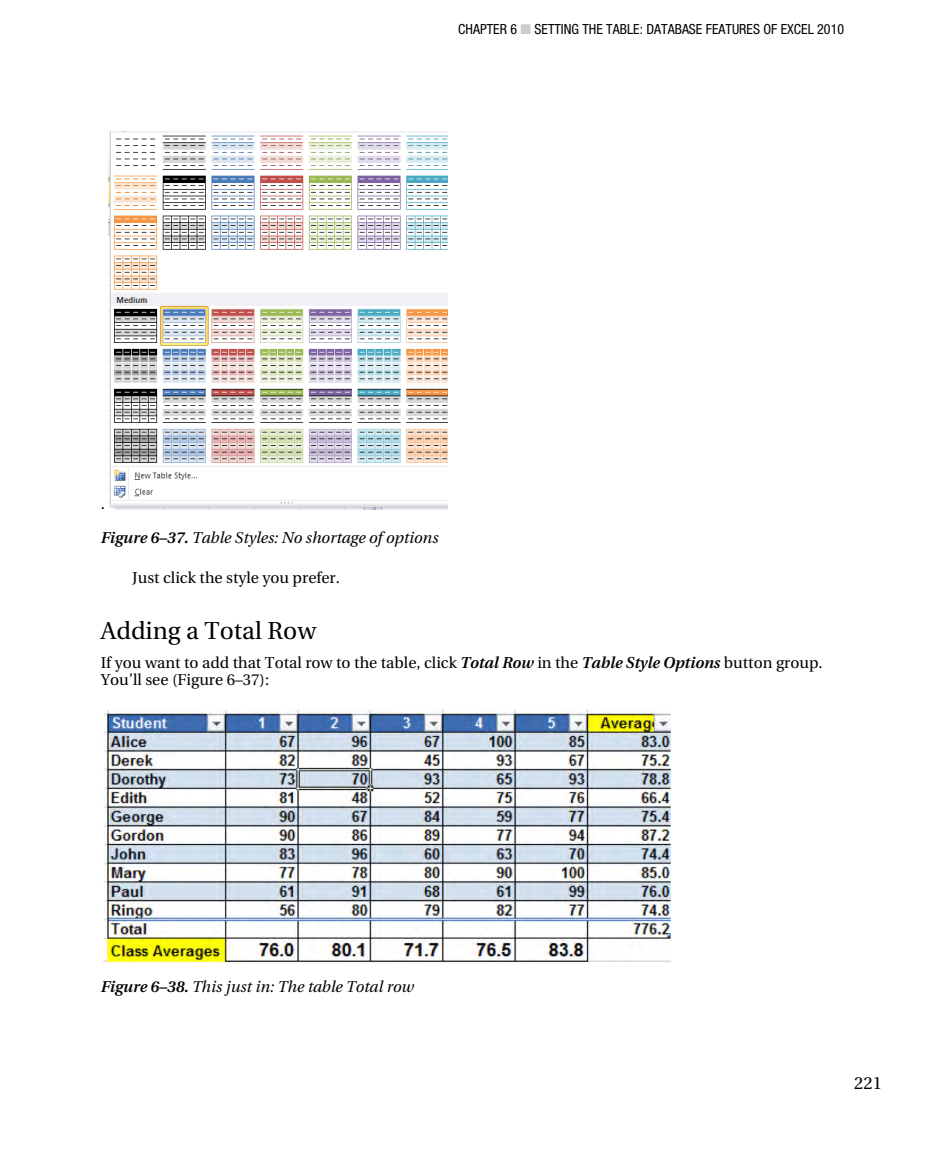
<style>
.page{position:relative;width:945px;height:1166px;background:#fff}
.page>*{position:absolute;margin:0;border:0;box-sizing:border-box;transform-origin:0 0}
.t1{font:24.5px "Utopia";color:#000}
.t2{font:17.5px "Utopia";color:#000}
.t3{font:15.75px/17.2px "Utopia";color:#000}
.t4{font:italic 15.75px/33.6px "Utopia";color:#000}
.t5{font:condensed 14px "Helvetica Neue";color:#000}
.s1{color:#cbcbcb}
.s2{font-family:"Helvetica Neue";font-style:normal}
.s3{font-weight:600}
.s4{font-weight:600;font-style:italic}
</style>
<div class="page">
<img style="left:109px;top:131px;width:339px;height:378px">
<img style="left:103px;top:709px;width:567px;height:253px">
<p class="t5" style="left:458px;top:24px;width:387px">CHAPTER 6 <span class="s1">■</span> SETTING THE TABLE: DATABASE FEATURES OF EXCEL 2010</p>
<p class="t4" style="left:101px;top:488px;width:339px"><span class="s2">.<br></span><span class="s3">Figure 6–37.</span> Table Styles: No shortage of options</p>
<p class="t3" style="left:132px;top:570px;width:209px">Just click the style you prefer.</p>
<p class="t1" style="left:101px;top:620px;width:217px">Adding a Total Row</p>
<p class="t3" style="left:101px;top:655px;width:723px">If you want to add that Total row to the table, click <span class="s4">Total Row</span> in the <span class="s4">Table Style Options</span> button group.<br>You’ll see (Figure 6–37):</p>
<p class="t4" style="left:101px;top:971px;width:315px"><span class="s3">Figure 6–38.</span> This just in: The table Total row</p>
<p class="t2" style="left:854px;top:1076px;width:29px">221</p>
</div>
